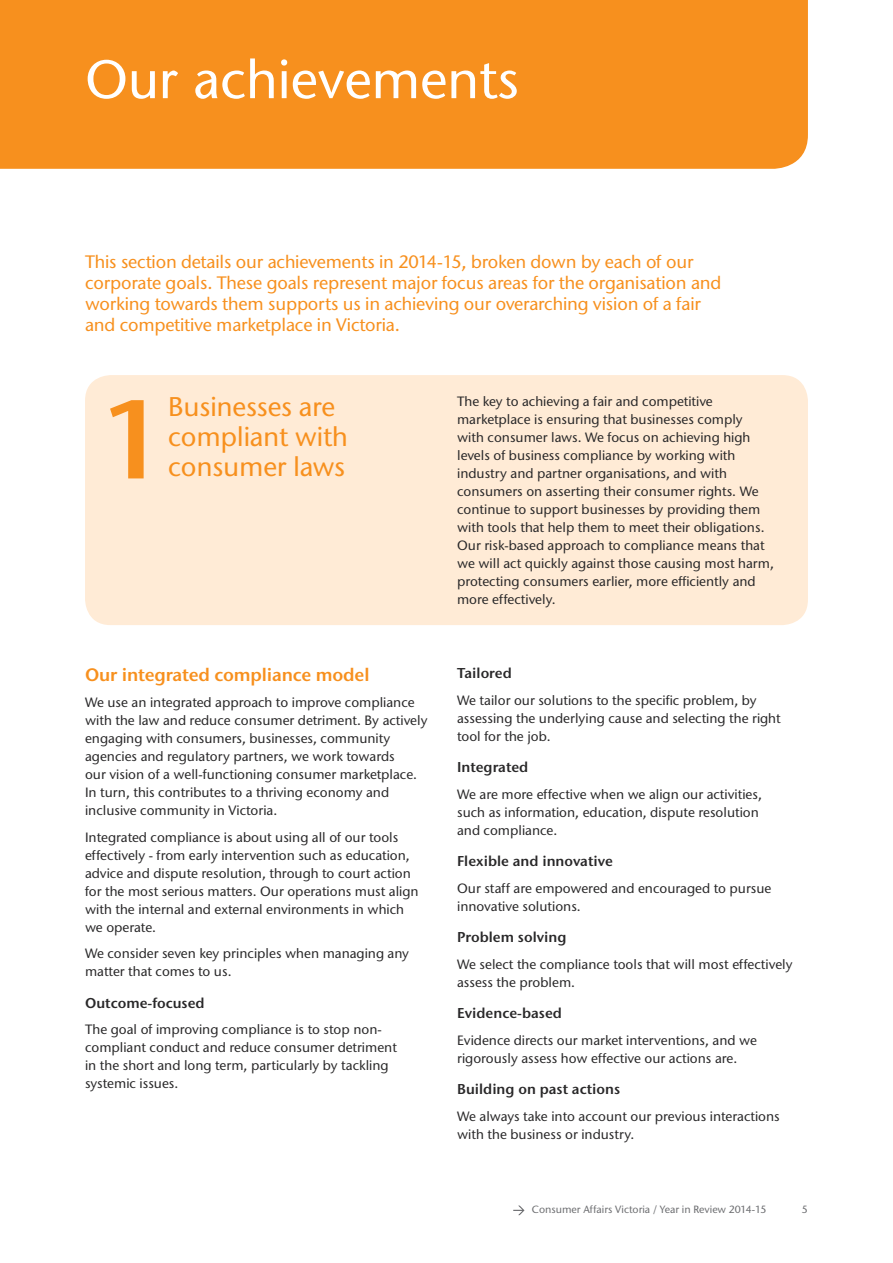
<style>
.page{position:relative;width:893px;height:1263px;background:#fff}
.page>*{position:absolute;margin:0;border:0;box-sizing:border-box;transform-origin:0 0}
.t1{font:600 111.9px "Stone Sans ITC Std";color:#f7901e}
.t2{font:54px "Stone Sans";color:#fff}
.t3{font:500 27px/30px "Stone Sans ITC Std";letter-spacing:-.01em;color:#f7901e}
.Pull_quote_orange_1{font:500 18px/21px "Stone Sans ITC Std";letter-spacing:-.01em;color:#f7901e}
.t4{font:600 18px "Stone Sans ITC Std";letter-spacing:-.01em;color:#f7901e}
.t5{font:600 14.25px "Stone Sans ITC Std";color:#292829}
.Body{font:500 13.5px/18px "Stone Sans ITC Std";color:#292829}
.t6{font:500 10.5px "Stone Sans ITC Std";color:#6d6e71}
</style>
<div class="page">
<div style="left:85px;top:375px;width:723px;height:250px;background:#ffebd6;border-radius:26px"></div>
<div style="left:0;top:0;width:808px;height:169px;background:#f7901e"></div>
<svg style="left:513px;top:1205px;width:11px;height:10px"></svg>
<h2 class="t2" style="left:85px;top:46px;width:435px">Our achievements</h2>
<p class="Pull_quote_orange_1" style="left:85px;top:251px;width:638px">This section details our achievements in 2014-15, broken down by each of our corporate goals. These goals represent major focus areas for the organisation and working towards them supports us in achieving our overarching vision of a fair and competitive marketplace in Victoria.</p>
<h3 class="t1" style="left:100px;top:369px;width:70px">1</h3>
<h3 class="t3" style="left:168px;top:392px;width:181px">Businesses are compliant with consumer laws</h3>
<p class="Body" style="left:457px;top:392px;width:318px">The key to achieving a fair and competitive marketplace is ensuring that businesses comply<br>with consumer laws. We focus on achieving high levels of business compliance by working with industry and partner organisations, and with consumers on asserting their consumer rights. We continue to support businesses by providing them with tools that help them to meet their obligations.<br>Our risk-based approach to compliance means that we will act quickly against those causing most harm, protecting consumers earlier, more efficiently and more effectively.</p>
<h4 class="t4" style="left:85px;top:663px;width:286px">Our integrated compliance model</h4>
<p class="Body" style="left:85px;top:693px;width:344px">We use an integrated approach to improve compliance with the law and reduce consumer detriment. By actively engaging with consumers, businesses, community agencies and regulatory partners, we work towards<br>our vision of a well-functioning consumer marketplace.<br>In turn, this contributes to a thriving economy and inclusive community in Victoria.</p>
<p class="Body" style="left:85px;top:828px;width:335px">Integrated compliance is about using all of our tools effectively - from early intervention such as education, advice and dispute resolution, through to court action for the most serious matters. Our operations must align with the internal and external environments in which we operate.</p>
<p class="Body" style="left:85px;top:944px;width:326px">We consider seven key principles when managing any matter that comes to us.</p>
<h5 class="t5" style="left:85px;top:994px;width:121px">Outcome-focused</h5>
<p class="Body" style="left:85px;top:1020px;width:313px">The goal of improving compliance is to stop non&shy;compliant conduct and reduce consumer detriment in the short and long term, particularly by tackling systemic issues.</p>
<h5 class="t5" style="left:457px;top:664px;width:56px">Tailored</h5>
<p class="Body" style="left:457px;top:691px;width:325px">We tailor our solutions to the specific problem, by assessing the underlying cause and selecting the right tool for the job.</p>
<h5 class="t5" style="left:457px;top:758px;width:73px">Integrated</h5>
<p class="Body" style="left:457px;top:785px;width:306px">We are more effective when we align our activities, such as information, education, dispute resolution and compliance.</p>
<h5 class="t5" style="left:457px;top:852px;width:157px">Flexible and innovative</h5>
<p class="Body" style="left:457px;top:879px;width:316px">Our staff are empowered and encouraged to pursue innovative solutions.</p>
<h5 class="t5" style="left:457px;top:928px;width:111px">Problem solving</h5>
<p class="Body" style="left:457px;top:955px;width:337px">We select the compliance tools that will most effectively assess the problem.</p>
<h5 class="t5" style="left:457px;top:1004px;width:106px">Evidence-based</h5>
<p class="Body" style="left:457px;top:1031px;width:301px">Evidence directs our market interventions, and we rigorously assess how effective our actions are.</p>
<h5 class="t5" style="left:457px;top:1080px;width:165px">Building on past actions</h5>
<p class="Body" style="left:457px;top:1107px;width:324px">We always take into account our previous interactions with the business or industry.</p>
<p class="t6" style="left:532px;top:1203px;width:236px">Consumer Affairs Victoria / Year in Review 2014-15</p>
<p class="t6" style="left:802px;top:1203px;width:8px">5</p>
</div>
